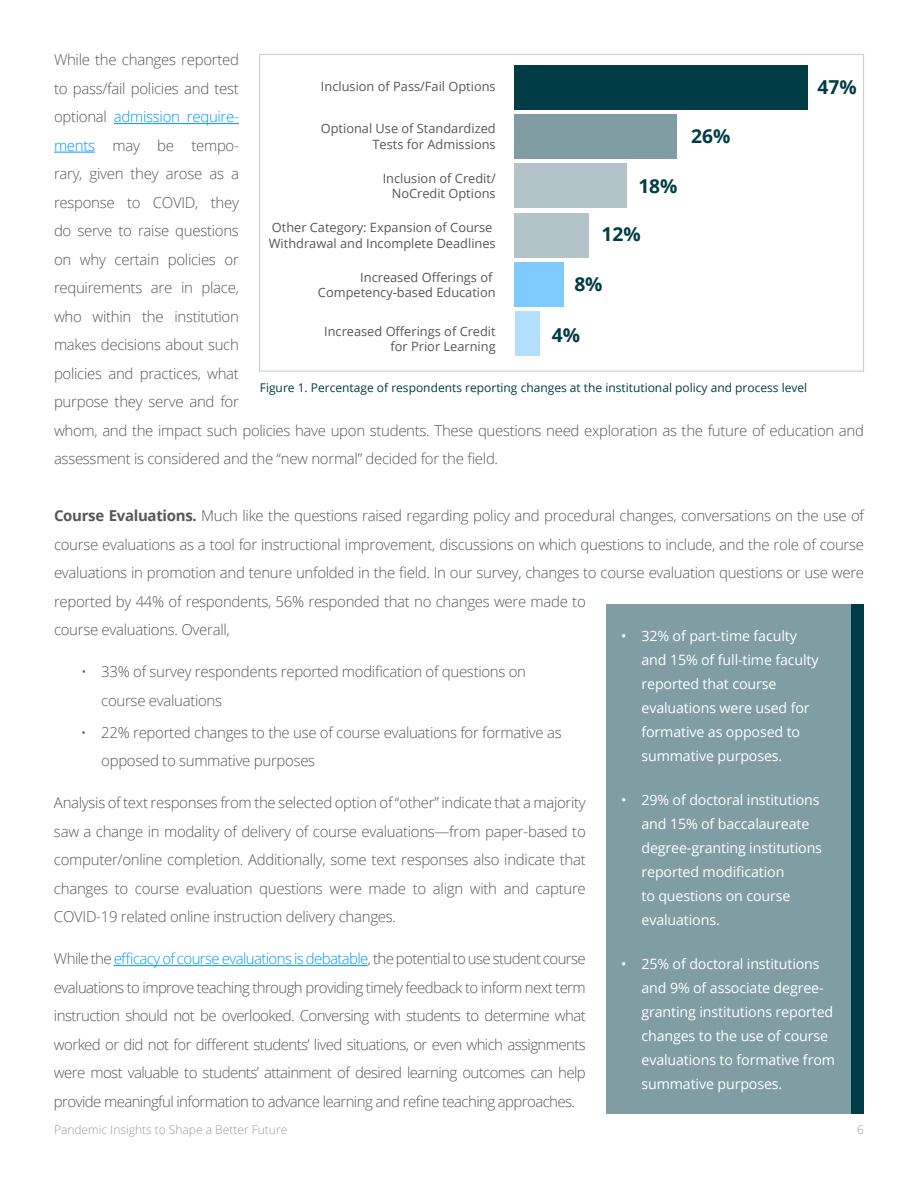
<style>
.page{position:relative;width:918px;height:1188px;background:#fff}
.page>*{position:absolute;margin:0;border:0;box-sizing:border-box;transform-origin:0 0}
.t1{font:700 19.2px "Open Sans";color:#003c46}
.t2{font:300 15px/28.5px "Open Sans";letter-spacing:-.02em;color:#575756}
.t3{font:14.25px/24px "Open Sans";letter-spacing:-.01em;color:#fff}
.t4{font:12.75px/15.3px "Open Sans";color:#575756;text-align:right}
.t5{font:12px "Open Sans";color:#003c46}
.t6{font:300 12px "Open Sans";color:#9a9a9a}
.s1{color:#0096ff}
.s2{font-weight:700}
</style>
<div class="page">
<div style="left:515px;top:311px;width:24px;height:44px;background:#b2dfff"></div>
<div style="left:515px;top:262px;width:49px;height:44px;background:#7fcaff"></div>
<div style="left:515px;top:213px;width:74px;height:44px;background:#b2c4c7"></div>
<div style="left:515px;top:164px;width:112px;height:44px;background:#b2c4c7"></div>
<div style="left:515px;top:115px;width:162px;height:44px;background:#7f9da2"></div>
<div style="left:515px;top:66px;width:293px;height:44px;background:#003c46"></div>
<div style="left:606px;top:604px;width:258px;height:510px;background:#7f9da2"></div>
<div style="left:851px;top:604px;width:13px;height:510px;background:#003c46"></div>
<hr style="left:114px;top:123px;width:125px;height:1px;background:#0096ff">
<hr style="left:54px;top:152px;width:41px;height:1px;background:#0096ff">
<hr style="left:114px;top:965px;width:254px;height:1px;background:#0096ff">
<p class="t2" style="left:54px;top:45px;width:812px">While the changes reported<br>to pass/fail policies and test<br>optional <span class="s1">admission require-<br>ments</span> may be tempo-<br>rary, given they arose as a<br>response to COVID, they<br>do serve to raise questions<br>on why certain policies or<br>requirements are in place,<br>who within the institution<br>makes decisions about such<br>policies and practices, what<br>purpose they serve and for<br>whom, and the impact such policies have upon students. These questions need exploration as the future of education and assessment is considered and the “new normal” decided for the field.</p>
<p class="t4" style="left:321px;top:79px;width:176px">Inclusion of Pass/Fail Options</p>
<p class="t1" style="left:818px;top:73px;width:41px">47%</p>
<p class="t1" style="left:691px;top:123px;width:41px">26%</p>
<p class="t1" style="left:638px;top:172px;width:41px">18%</p>
<p class="t1" style="left:602px;top:220px;width:41px">12%</p>
<p class="t1" style="left:574px;top:270px;width:30px">8%</p>
<p class="t1" style="left:552px;top:321px;width:30px">4%</p>
<p class="t4" style="left:321px;top:121px;width:176px">Optional Use of Standardized<br>Tests for Admissions</p>
<p class="t4" style="left:383px;top:170px;width:115px">Inclusion of Credit/<br>NoCredit Options</p>
<p class="t4" style="left:269px;top:220px;width:228px;text-align:left">Other Category: Expansion of Course<br>Withdrawal and Incomplete Deadlines</p>
<p class="t4" style="left:318px;top:269px;width:179px">Increased Offerings of<br>Competency-based Education</p>
<p class="t4" style="left:324px;top:323px;width:173px">Increased Offerings of Credit for Prior Learning</p>
<p class="t5" style="left:260px;top:380px;width:549px">Figure 1. Percentage of respondents reporting changes at the institutional policy and process level</p>
<p class="t2" style="left:54px;top:501px;width:812px"><span class="s2">Course Evaluations.</span> Much like the questions raised regarding policy and procedural changes, conversations on the use of course evaluations as a tool for instructional improvement, discussions on which questions to include, and the role of course evaluations in promotion and tenure unfolded in the field. In our survey, changes to course evaluation questions or use were reported by 44% of respondents, 56% responded that no changes were made to<br>course evaluations. Overall,</p>
<p class="t2" style="left:101px;top:657px;width:426px;text-indent:-20px">• 33% of survey respondents reported modification of questions on course evaluations</p>
<p class="t2" style="left:101px;top:718px;width:462px;text-indent:-20px">• 22% reported changes to the use of course evaluations for formative as opposed to summative purposes</p>
<p class="t2" style="left:54px;top:788px;width:533px;text-align:justify">Analysis of text responses from the selected option of “other” indicate that a majority saw a change in modality of delivery of course evaluations—from paper-based to computer/online completion. Additionally, some text responses also indicate that changes to course evaluation questions were made to align with and capture COVID-19 related online instruction delivery changes.</p>
<p class="t2" style="left:54px;top:944px;width:533px;text-align:justify">While the <span class="s1">efficacy of course evaluations is debatable</span>, the potential to use student course evaluations to improve teaching through providing timely feedback to inform next term instruction should not be overlooked. Conversing with students to determine what worked or did not for different students’ lived situations, or even which assignments were most valuable to students’ attainment of desired learning outcomes can help provide meaningful information to advance learning and refine teaching approaches.</p>
<p class="t3" style="left:641px;top:623px;width:179px;text-indent:-20px">• 32% of part-time faculty and 15% of full-time faculty reported that course evaluations were used for formative as opposed to summative purposes.</p>
<p class="t3" style="left:641px;top:787px;width:182px;text-indent:-20px">• 29% of doctoral institutions and 15% of baccalaureate degree-granting institutions reported modification<br>to questions on course evaluations.</p>
<p class="t3" style="left:641px;top:952px;width:195px;text-indent:-20px">• 25% of doctoral institutions and 9% of associate degree&shy;granting institutions reported changes to the use of course evaluations to formative from summative purposes.</p>
<p class="t6" style="left:54px;top:1122px;width:235px">Pandemic Insights to Shape a Better Future</p>
<p class="t6" style="left:857px;top:1122px;width:8px">6</p>
</div>
